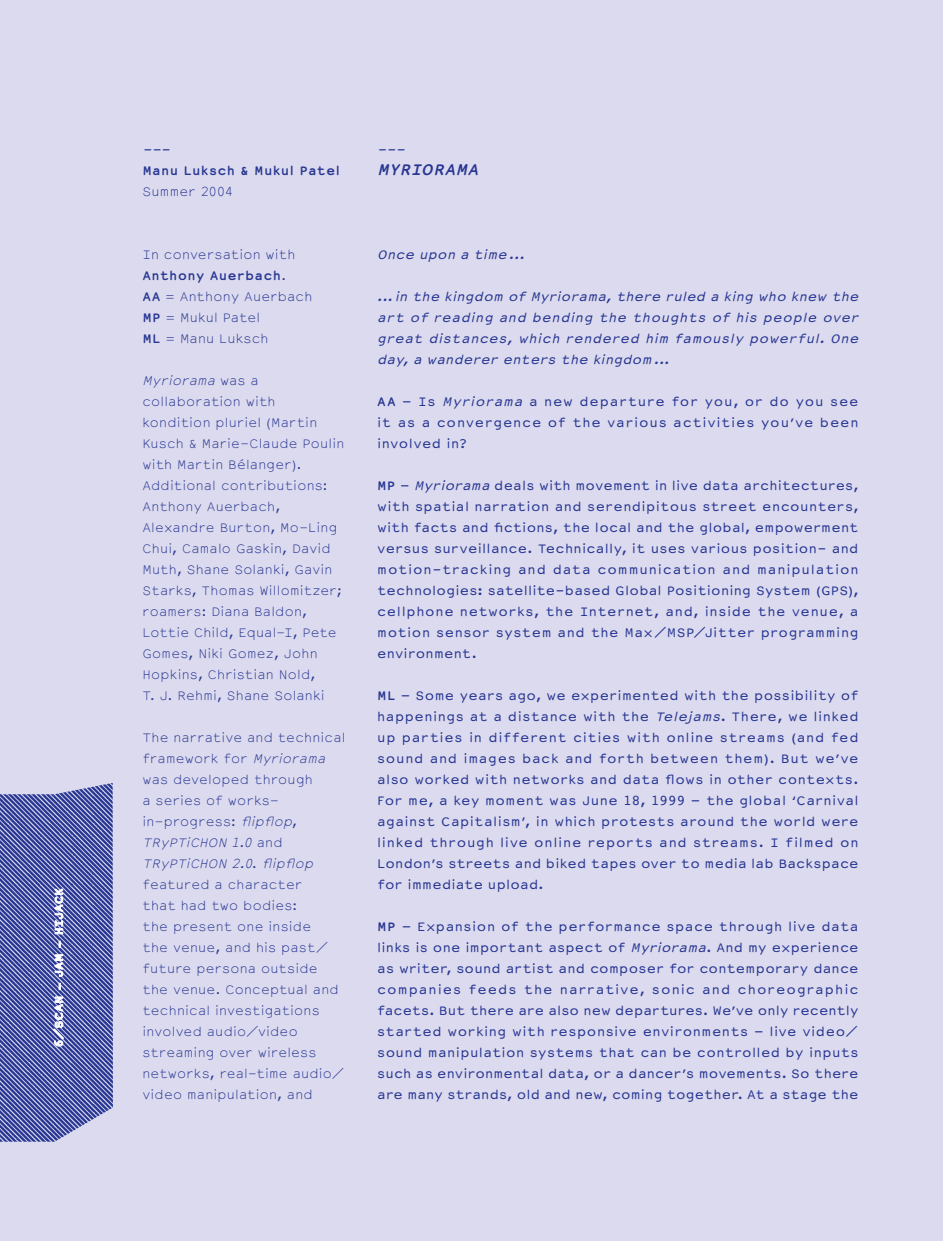
<style>
.page{position:relative;width:943px;height:1241px;background:#fff}
.page>*{position:absolute;margin:0;border:0;box-sizing:border-box;transform-origin:0 0}
.t1{font:italic 700 14.88px "Courier Sans";color:#273692}
.t2{font:11.9px/21px "Courier Sans";letter-spacing:.02em;color:#273692;text-align:justify}
.t3{font:300 11.9px/21px "Courier Sans";letter-spacing:.02em;color:#273692}
.t4{font:italic 11.9px/21px "Courier Sans";color:#273692;text-align:justify}
.t5{font:700 11.9px "Courier Sans";color:#273692}
.t6{font:700 10.5px "Courier Sans";letter-spacing:.01em;color:#fff}
.s1{font-weight:700}
.s2{font-style:italic}
</style>
<div class="page">
<div style="left:0;top:0;width:943px;height:1240px;background:#dcdaee"></div>
<img style="left:0;top:783px;width:113px;height:358px">
<svg style="left:53px;top:995px;width:11px;height:51px"></svg>
<svg style="left:54px;top:953px;width:10px;height:24px"></svg>
<svg style="left:54px;top:888px;width:10px;height:46px"></svg>
<p class="t6" style="left:51px;top:1047px;width:161px;rotate:-90deg">6/scan – jam – hijack</p>
<p class="t4" style="left:142px;top:138px;width:33px">---</p>
<p class="t5" style="left:142px;top:161px;width:199px">Manu Luksch &amp; Mukul Patel</p>
<p class="t3" style="left:142px;top:180px;width:92px">Summer 2004</p>
<p class="t3" style="left:142px;top:243px;width:154px">In conversation with<br><span class="s1">Anthony Auerbach</span>.<br><span class="s1">AA</span></p>
<p class="t3" style="left:165px;top:285px;width:148px">= Anthony Auerbach</p>
<p class="t5" style="left:142px;top:308px;width:5px">MP</p>
<p class="t3" style="left:166px;top:306px;width:96px">= Mukul Patel</p>
<p class="t5" style="left:142px;top:329px;width:5px">ML</p>
<p class="t3" style="left:166px;top:327px;width:104px">= Manu Luksch</p>
<p class="t3" style="left:142px;top:369px;width:203px"><span class="s2">Myriorama</span> w a s a collaboration with kondition pluriel (Martin<br>Kusch &amp; Marie-Claude Poulin with Martin Bélanger).<br>Additional contributions:<br>Anthony Auerbach,<br>Alexandre Burton, Mo-Ling<br>Chui, Camalo Gaskin, David<br>Muth, Shane Solanki, Gavin<br>Starks, Thomas Willomitzer; roamers: Diana Baldon,<br>Lottie Child, Equal-I, Pete<br>Gomes, Niki Gomez, John<br>Hopkins, Christian Nold,<br>T. J. Rehmi, Shane Solanki</p>
<p class="t3" style="left:142px;top:726px;width:204px">The narrative and technical framework for <span class="s2">Myriorama </span>was developed through<br>a series of works&shy;in-progress: <span class="s2">flipflop</span>,<br><span class="s2">TRyPTiCHON 1.0</span> a n d<br><span class="s2">TRyPTiCHON 2.0</span>. <span class="s2">flipflop </span>featured a character<br>that had two bodies:<br>the present one inside<br>the venue, and his past/ future persona outside the venue. Conceptual and technical investigations involved audio/video streaming over wireless networks, real-time audio/ video manipulation, and</p>
<p class="t4" style="left:377px;top:138px;width:33px">---</p>
<p class="t1" style="left:377px;top:158px;width:73px">MYRIO RAMA</p>
<p class="t4" style="left:377px;top:243px;width:152px">Once upon a time ...</p>
<p class="t4" style="left:377px;top:285px;width:486px">... in the kingdom of Myriorama, there ruled a king who knew the art of reading and bending the thoughts of his people over great distances, which rendered him famously powerful. One day, a wanderer enters the kingdom ...</p>
<p class="t5" style="left:377px;top:392px;width:10px">AA</p>
<p class="t2" style="left:377px;top:390px;width:483px;text-indent:25px">– Is <span class="s2">Myriorama</span> a new departure for you, or do you see it as a convergence of the various activities you’ve been involved in?</p>
<p class="t5" style="left:377px;top:476px;width:5px">MP</p>
<p class="t2" style="left:377px;top:474px;width:483px;text-indent:23px">– <span class="s2">Myriorama</span> deals with movement in live data architectures, with spatial narration and serendipitous street encounters, with facts and fictions, the local and the global, empowerment versus surveillance. Technically, it uses various position- and motion-tracking and data communication and manipulation technologies: satellite-based Global Positioning System (GPS), cellphone networks, the Internet, and, inside the venue, a motion sensor system and the Max/MSP/Jitter programming environment.</p>
<p class="t5" style="left:377px;top:686px;width:5px">ML</p>
<p class="t2" style="left:377px;top:684px;width:483px;text-indent:24px">– Some years ago, we experimented with the possibility of happenings at a distance with the <span class="s2">Telejams</span>. There, we linked up parties in different cities with online streams (and fed sound and images back and forth between them). But we’ve also worked with networks and data flows in other contexts.<br>For me, a key moment was June 18, 1999 – the global ‘Carnival against Capitalism’, in which protests around the world were linked through live online reports and streams. I filmed on London’s streets and biked tapes over to media lab Backspace for immediate upload.</p>
<p class="t5" style="left:377px;top:917px;width:5px">MP</p>
<p class="t2" style="left:377px;top:915px;width:483px;text-indent:25px">– Expansion of the performance space through live data links is one important aspect of <span class="s2">Myriorama</span>. And my experience as writer, sound artist and composer for contemporary dance companies feeds the narrative, sonic and choreographic facets. But there are also new departures. We’ve only recently started working with responsive environments – live video/ sound manipulation systems that can be controlled by inputs such as environmental data, or a dancer’s movements. So there are many strands, old and new, coming together. At a stage the</p>
</div>
